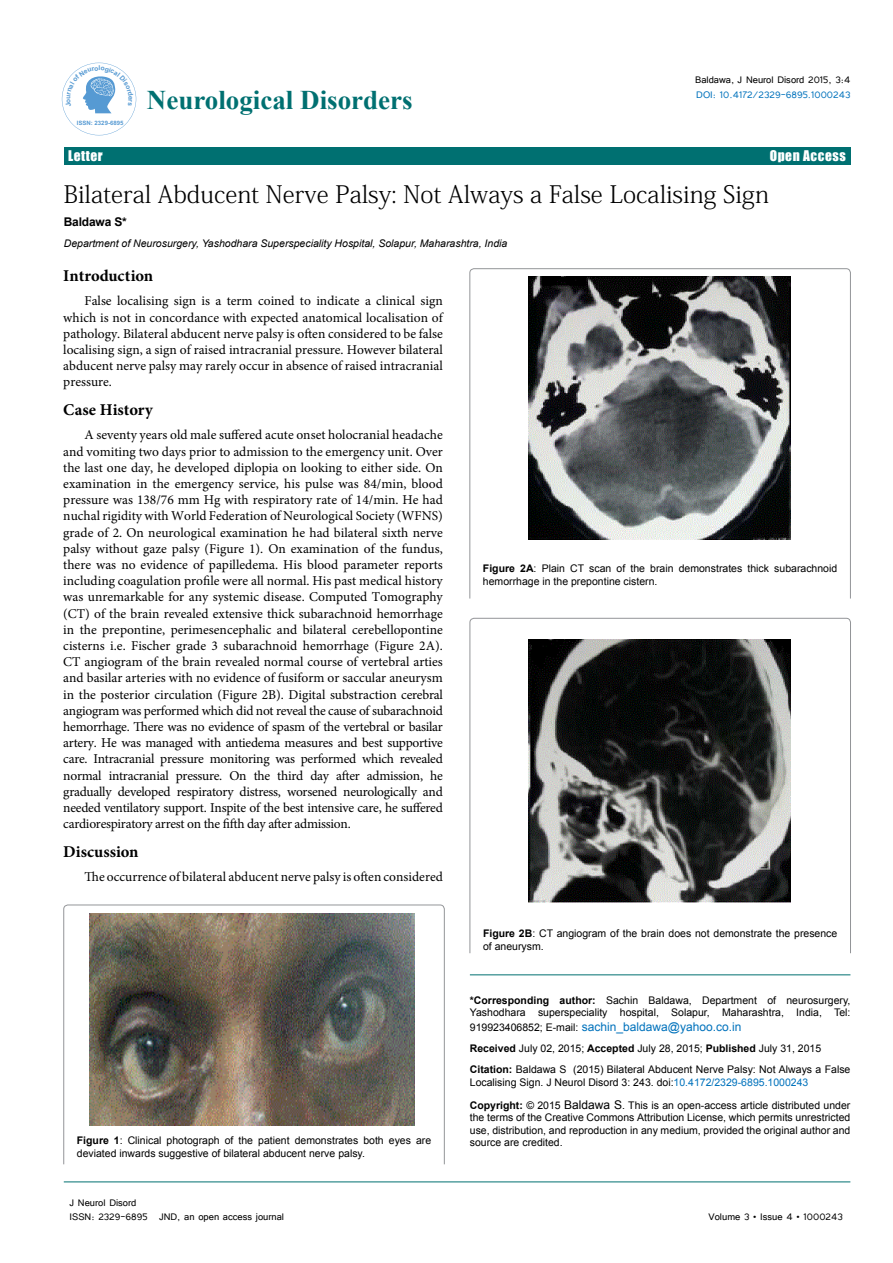
<style>
.page{position:relative;width:893px;height:1263px;background:#fff}
.page>*{position:absolute;margin:0;border:0;box-sizing:border-box;transform-origin:0 0}
.t1{font:700 27px "Times New Roman";color:#007071}
.t2{font:24px "Adobe Fangsong Std";color:#000}
.t3{font:700 16.5px "Minion Pro";letter-spacing:.005em;color:#000}
.t4{font:13.5px/16.2px "Minion Pro";color:#000;text-align:justify}
.t5{font:13.5px "Impact";letter-spacing:.04em;color:#fff}
.t6{font:12px/14.4px "Tunga";color:#000}
.t7{font:12px "Arial";color:#0072bc}
.t8{font:12px "Tunga";color:#0072bc}
.t9{font:700 12px "Arial";letter-spacing:-.015em;color:#000}
.t10{font:10.5px/12.6px "Arial";color:#000}
.t11{font:italic 10.5px "Arial";color:#000}
.t12{font:700 6.75px "Arial";color:#569ad3}
.t13{font:700 6px "Arial";color:#569ad3}
.s1{font-weight:700}
.s2{font-size:10.5px;color:#000}
.s3{color:#0072bc}
.s4{font-size:12px}
</style>
<div class="page">
<div style="left:64px;top:147px;width:786px;height:17px;background:#007071"></div>
<hr style="left:64px;top:1182px;width:786px;height:1px;background:#007071">
<hr style="left:470px;top:974px;width:380px;height:1px;background:#007071">
<svg style="left:64px;top:905px;width:380px;height:259px"></svg>
<img style="left:90px;top:913px;width:325px;height:212px">
<svg style="left:470px;top:269px;width:380px;height:330px"></svg>
<img style="left:528px;top:276px;width:262px;height:263px">
<svg style="left:470px;top:618px;width:381px;height:335px"></svg>
<img style="left:528px;top:639px;width:262px;height:263px">
<svg style="left:62px;top:63px;width:74px;height:72px"></svg>
<p class="t12" style="left:99px;top:63px;width:3px">l</p>
<p class="t13" style="left:77px;top:119px;width:48px">ISSN: 2329-6895</p>
<h1 class="t1" style="left:147px;top:81px;width:267px">Neurological Disorders</h1>
<p class="t6" style="left:695px;top:72px;width:157px">Baldawa, J Neurol Disord 2015, 3:4</p>
<p class="t8" style="left:696px;top:87px;width:156px">DOI: 10.4172/2329-6895.1000243</p>
<p class="t5" style="left:68px;top:145px;width:36px">Letter</p>
<p class="t5" style="left:770px;top:145px;width:77px">Open Access</p>
<h2 class="t2" style="left:64px;top:180px;width:706px">Bilateral Abducent Nerve Palsy: Not Always a False Localising Sign</h2>
<p class="t9" style="left:64px;top:214px;width:65px">Baldawa S*</p>
<p class="t11" style="left:64px;top:237px;width:445px">Department of Neurosurgery, Yashodhara Superspeciality Hospital, Solapur, Maharashtra, India</p>
<p class="t3" style="left:63px;top:264px;width:91px">Introduction</p>
<p class="t4" style="left:63px;top:293px;width:381px;text-indent:21px">False localising sign is a term coined to indicate a clinical sign which is not in concordance with expected anatomical localisation of pathology. Bilateral abducent nerve palsy is often considered to be false localising sign, a sign of raised intracranial pressure. However bilateral abducent nerve palsy may rarely occur in absence of raised intracranial pressure.</p>
<p class="t3" style="left:63px;top:398px;width:91px">Case History</p>
<p class="t4" style="left:63px;top:427px;width:381px;text-indent:21px">A seventy years old male suffered acute onset holocranial headache and vomiting two days prior to admission to the emergency unit. Over the last one day, he developed diplopia on looking to either side. On examination in the emergency service, his pulse was 84/min, blood pressure was 138/76 mm Hg with respiratory rate of 14/min. He had nuchal rigidity with World Federation of Neurological Society (WFNS) grade of 2. On neurological examination he had bilateral sixth nerve palsy without gaze palsy (Figure 1). On examination of the fundus, there was no evidence of papilledema. His blood parameter reports including coagulation profile were all normal. His past medical history was unremarkable for any systemic disease. Computed Tomography (CT) of the brain revealed extensive thick subarachnoid hemorrhage in the prepontine, perimesencephalic and bilateral cerebellopontine cisterns i.e. Fischer grade 3 subarachnoid hemorrhage (Figure 2A).<br>CT angiogram of the brain revealed normal course of vertebral arties and basilar arteries with no evidence of fusiform or saccular aneurysm in the posterior circulation (Figure 2B). Digital substraction cerebral angiogram was performed which did not reveal the cause of subarachnoid hemorrhage. There was no evidence of spasm of the vertebral or basilar artery. He was managed with antiedema measures and best supportive care. Intracranial pressure monitoring was performed which revealed normal intracranial pressure. On the third day after admission, he gradually developed respiratory distress, worsened neurologically and needed ventilatory support. Inspite of the best intensive care, he suffered cardiorespiratory arrest on the fifth day after admission.</p>
<p class="t3" style="left:63px;top:840px;width:77px">Discussion</p>
<p class="t4" style="left:85px;top:869px;width:360px">The occurrence of bilateral abducent nerve palsy is often considered</p>
<p class="t10" style="left:483px;top:563px;width:356px"><span class="s1">Figure 2A</span>: Plain CT scan of the brain demonstrates thick subarachnoid hemorrhage in the prepontine cistern.</p>
<p class="t10" style="left:483px;top:927px;width:356px"><span class="s1">Figure 2B</span>: CT angiogram of the brain does not demonstrate the presence of aneurysm.</p>
<p class="t10" style="left:470px;top:994px;width:382px"><span class="s1">*Corresponding author:</span> Sachin Baldawa, Department of neurosurgery,<br>Yashodhara superspeciality hospital, Solapur, Maharashtra, India, Tel:</p>
<p class="t7" style="left:470px;top:1019px;width:273px"><span class="s2">919923406852; E-mail:</span> sachin_baldawa@yahoo.co.in</p>
<p class="t10" style="left:470px;top:1038px;width:382px;line-height:21.1px"><span class="s1">Received</span> July 02, 2015; <span class="s1">Accepted</span> July 28, 2015; <span class="s1">Published</span> July 31, 2015<br><span class="s1">Citation:</span> Baldawa S (2015) Bilateral Abducent Nerve Palsy: Not Always a False</p>
<p class="t10" style="left:470px;top:1070px;width:382px;line-height:23px">Localising Sign. J Neurol Disord 3: 243. doi:<span class="s3">10.4172/2329-6895.1000243<br></span><span class="s1">Copyright:</span> © 2015 <span class="s4">Baldawa S</span>. This is an open-access article distributed under</p>
<p class="t10" style="left:470px;top:1111px;width:382px">the terms of the Creative Commons Attribution License, which permits unrestricted use, distribution, and reproduction in any medium, provided the original author and</p>
<p class="t10" style="left:77px;top:1134px;width:356px"><span class="s1">Figure 1</span>: Clinical photograph of the patient demonstrates both eyes are</p>
<p class="t10" style="left:470px;top:1136px;width:94px">source are credited.</p>
<p class="t10" style="left:77px;top:1147px;width:290px">deviated inwards suggestive of bilateral abducent nerve palsy.</p>
<p class="t6" style="left:70px;top:1194px;width:216px">J Neurol Disord<br>ISSN: 2329-6895 JND, an open access journal</p>
<p class="t6" style="left:708px;top:1209px;width:136px">Volume 3 • Issue 4 • 1000243</p>
</div>
